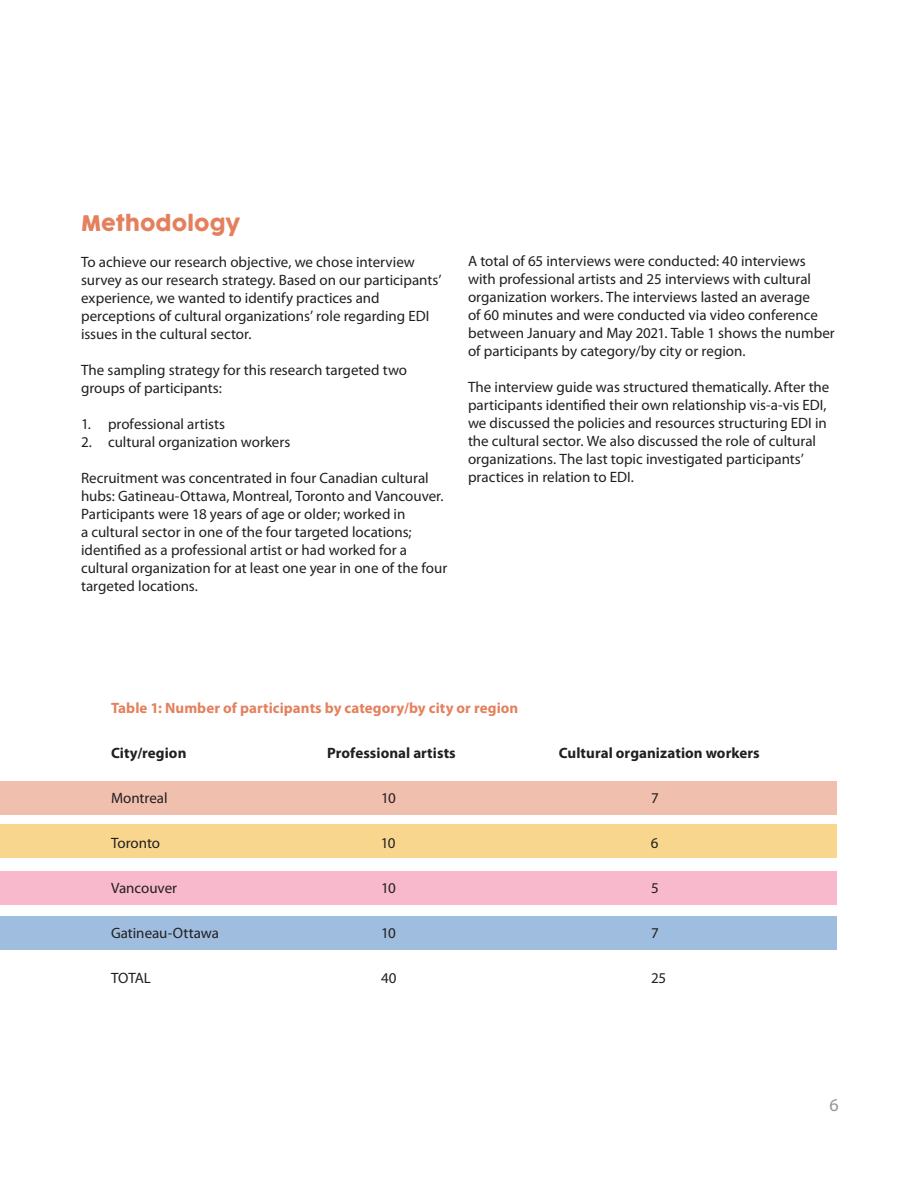
<style>
.page{position:relative;width:918px;height:1188px;background:#fff}
.page>*{position:absolute;margin:0;border:0;box-sizing:border-box;transform-origin:0 0}
.t1{font:21px "Cocogoose";color:#e4805d}
.t2{font:18px "Myriad Pro";color:#939598}
.t3{font:15px/18px "Myriad Pro";color:#231f20}
.t4{font:700 15px "Myriad Pro";letter-spacing:.005em;color:#231f20}
.t5{font:700 15px "Myriad Pro";letter-spacing:.005em;color:#e4805d}
</style>
<div class="page">
<div style="left:0;top:782px;width:837px;height:33px;background:#f1bfae"></div>
<div style="left:0;top:825px;width:837px;height:33px;background:#f8d68d"></div>
<div style="left:0;top:872px;width:837px;height:33px;background:#f8b9cc"></div>
<div style="left:0;top:916px;width:837px;height:34px;background:#9fbddf"></div>
<h1 class="t1" style="left:81px;top:209px;width:161px">Methodology</h1>
<p class="t3" style="left:81px;top:253px;width:362px">To achieve our research objective, we chose interview survey as our research strategy. Based on our participants’ experience, we wanted to identify practices and perceptions of cultural organizations’ role regarding EDI issues in the cultural sector.</p>
<p class="t3" style="left:81px;top:361px;width:328px">The sampling strategy for this research targeted two groups of participants:</p>
<p class="t3" style="left:81px;top:415px;width:146px">1. professional artists</p>
<p class="t3" style="left:81px;top:433px;width:211px">2. cultural organization workers</p>
<p class="t3" style="left:81px;top:469px;width:368px">Recruitment was concentrated in four Canadian cultural hubs: Gatineau-Ottawa, Montreal, Toronto and Vancouver.<br>Participants were 18 years of age or older; worked in<br>a cultural sector in one of the four targeted locations; identified as a professional artist or had worked for a cultural organization for at least one year in one of the four targeted locations.</p>
<p class="t3" style="left:468px;top:251px;width:368px">A total of 65 interviews were conducted: 40 interviews with professional artists and 25 interviews with cultural organization workers. The interviews lasted an average<br>of 60 minutes and were conducted via video conference between January and May 2021. Table 1 shows the number of participants by category/by city or region.</p>
<p class="t3" style="left:468px;top:377px;width:363px">The interview guide was structured thematically. After the participants identified their own relationship vis-a-vis EDI, we discussed the policies and resources structuring EDI in the cultural sector. We also discussed the role of cultural organizations. The last topic investigated participants’ practices in relation to EDI.</p>
<p class="t5" style="left:111px;top:698px;width:409px">Table 1: Number of participants by category/by city or region</p>
<p class="t4" style="left:111px;top:743px;width:77px">City/region</p>
<p class="t4" style="left:327px;top:743px;width:130px">Professional artists</p>
<p class="t4" style="left:559px;top:743px;width:202px">Cultural organization workers</p>
<p class="t3" style="left:111px;top:789px;width:58px">Montreal</p>
<p class="t3" style="left:381px;top:789px;width:16px">10</p>
<p class="t3" style="left:651px;top:789px;width:9px">7</p>
<p class="t3" style="left:111px;top:834px;width:51px">Toronto</p>
<p class="t3" style="left:381px;top:834px;width:16px">10</p>
<p class="t3" style="left:651px;top:834px;width:9px">6</p>
<p class="t3" style="left:111px;top:879px;width:68px">Vancouver</p>
<p class="t3" style="left:381px;top:879px;width:16px">10</p>
<p class="t3" style="left:651px;top:879px;width:9px">5</p>
<p class="t3" style="left:111px;top:924px;width:110px">Gatineau-Ottawa</p>
<p class="t3" style="left:381px;top:924px;width:16px">10</p>
<p class="t3" style="left:651px;top:924px;width:9px">7</p>
<p class="t3" style="left:111px;top:969px;width:42px">TOTAL</p>
<p class="t3" style="left:381px;top:969px;width:17px">40</p>
<p class="t3" style="left:651px;top:969px;width:17px">25</p>
<p class="t2" style="left:829px;top:1094px;width:11px">6</p>
</div>
